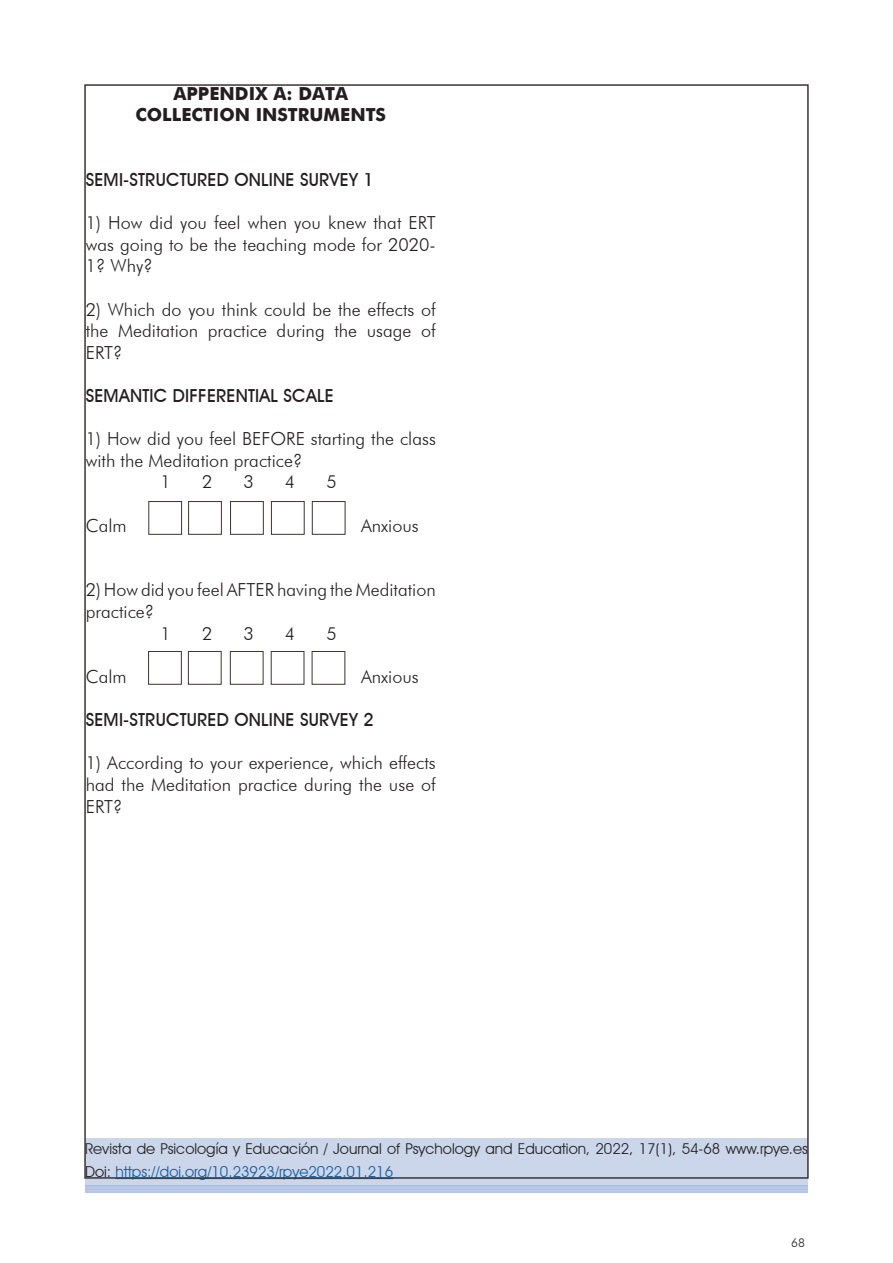
<style>
.page{position:relative;width:893px;height:1263px;background:#fff}
.page>*{position:absolute;margin:0;border:0;box-sizing:border-box;transform-origin:0 0}
.t1{font:300 18px/21.6px "Futura BT";color:#231f20;text-align:justify}
.Texto_subtitulo{font:500 18px "Avant Garde IT Cby BT";letter-spacing:.01em;color:#231f20}
.Texto_títulos{font:700 18px/21.6px "Futura";color:#231f20;text-align:center}
.t2{font:15px/23px "Avant Garde IT Cby BT";color:#262526}
.t3{font:300 12px "Futura BT";color:#231f20}
.s1{color:#231f20}
.s2{color:#175d9e}
</style>
<div class="page">
<div style="left:85px;top:1138px;width:722px;height:47px;background:#cbd6ea"></div>
<div style="left:85px;top:1185px;width:722px;height:8px;background:#b7c7e5"></div>
<div style="left:148px;top:501px;width:34px;height:34px;border:1px solid #3b3532"></div>
<div style="left:148px;top:651px;width:34px;height:34px;border:1px solid #3b3532"></div>
<div style="left:188px;top:501px;width:34px;height:34px;border:1px solid #3b3532"></div>
<div style="left:188px;top:651px;width:34px;height:34px;border:1px solid #3b3532"></div>
<div style="left:230px;top:501px;width:34px;height:34px;border:1px solid #3b3532"></div>
<div style="left:230px;top:651px;width:33px;height:34px;border:1px solid #3b3532"></div>
<div style="left:271px;top:501px;width:34px;height:34px;border:1px solid #3b3532"></div>
<div style="left:271px;top:651px;width:33px;height:34px;border:1px solid #3b3532"></div>
<div style="left:312px;top:501px;width:33px;height:34px;border:1px solid #3b3532"></div>
<div style="left:312px;top:651px;width:33px;height:34px;border:1px solid #3b3532"></div>
<p class="Texto_títulos" style="left:136px;top:81px;width:252px">APPENDIX A: DATA<br>COLLECTION INSTRUMENTS</p>
<p class="Texto_subtitulo" style="left:86px;top:169px;width:289px">SEMI-STRUCTURED ONLINE SURVEY 1</p>
<p class="t1" style="left:86px;top:212px;width:352px">1) How did you feel when you knew that ERT was going to be the teaching mode for 2020- 1? Why?</p>
<p class="t1" style="left:86px;top:298px;width:352px">2) Which do you think could be the effects of the Meditation practice during the usage of ERT?</p>
<p class="Texto_subtitulo" style="left:86px;top:385px;width:249px">SEMANTIC DIFFERENTIAL SCALE</p>
<p class="t1" style="left:86px;top:428px;width:352px">1) How did you feel BEFORE starting the class with the Meditation practice?</p>
<p class="t1" style="left:161px;top:471px;width:12px">1</p>
<p class="t1" style="left:202px;top:471px;width:12px">2</p>
<p class="t1" style="left:243px;top:471px;width:12px">3</p>
<p class="t1" style="left:285px;top:471px;width:12px">4</p>
<p class="t1" style="left:326px;top:471px;width:12px">5</p>
<p class="t1" style="left:86px;top:514px;width:42px">Calm</p>
<p class="t1" style="left:361px;top:514px;width:59px">Anxious</p>
<p class="t1" style="left:86px;top:579px;width:352px">2) How did you feel AFTER having the Meditation practice?</p>
<p class="t1" style="left:161px;top:622px;width:12px">1</p>
<p class="t1" style="left:202px;top:622px;width:12px">2</p>
<p class="t1" style="left:243px;top:622px;width:12px">3</p>
<p class="t1" style="left:285px;top:622px;width:12px">4</p>
<p class="t1" style="left:326px;top:622px;width:12px">5</p>
<p class="t1" style="left:86px;top:665px;width:42px">Calm</p>
<p class="t1" style="left:361px;top:665px;width:59px">Anxious</p>
<p class="Texto_subtitulo" style="left:86px;top:709px;width:289px">SEMI-STRUCTURED ONLINE SURVEY 2</p>
<p class="t1" style="left:86px;top:752px;width:352px">1) According to your experience, which effects had the Meditation practice during the use of ERT?</p>
<p class="t2" style="left:85px;top:1137px;width:724px">Revista de Psicología y Educación / Journal of Psychology and Education, 2022, 17(1), 54-68 www.rpye.es<br><span class="s1">Doi:</span> <span class="s2">https://doi.org/10.23923/rpye2022.01.216</span></p>
<p class="t3" style="left:791px;top:1235px;width:15px">68</p>
</div>
